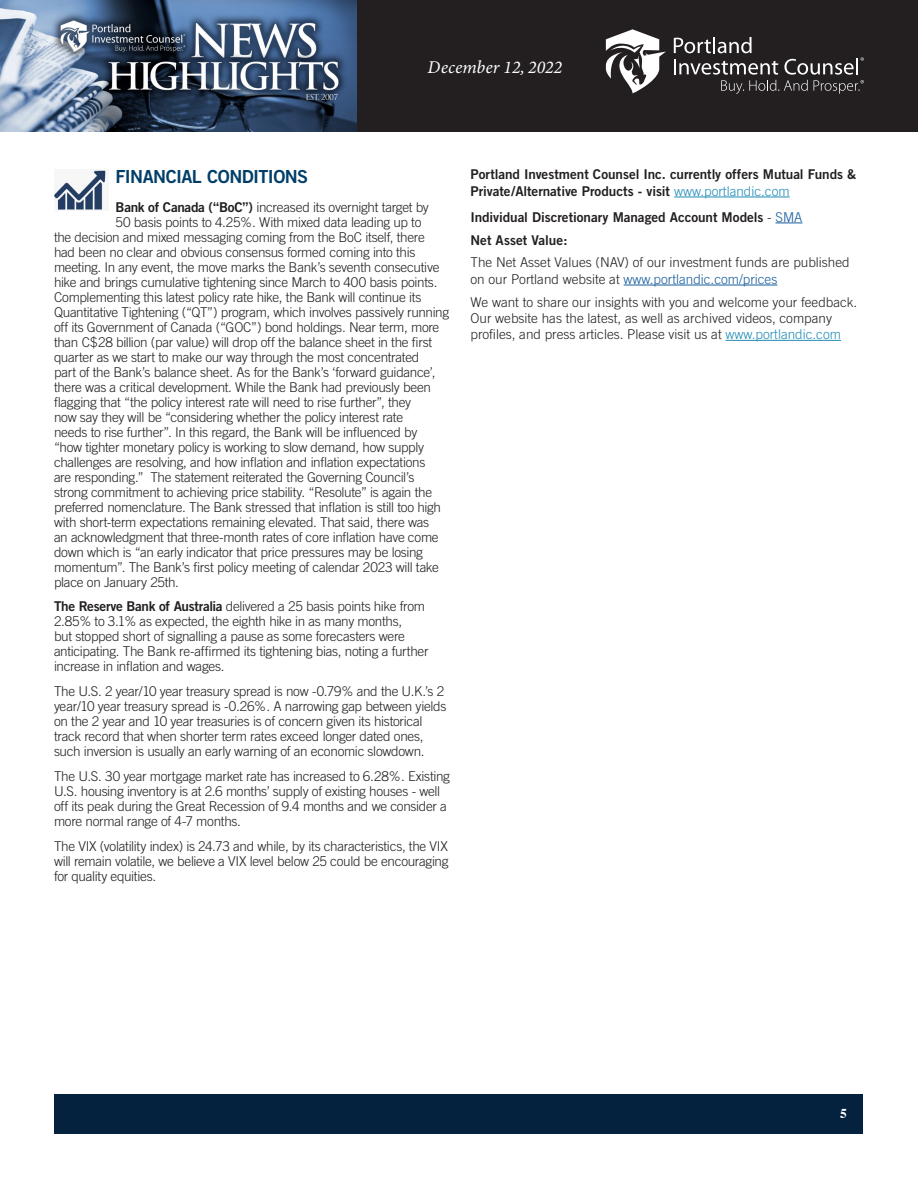
<style>
.page{position:relative;width:918px;height:1188px;background:#fff}
.page>*{position:absolute;margin:0;border:0;box-sizing:border-box;transform-origin:0 0}
.Article_-_Body{font:18px "Trade Gothic Bold Two";letter-spacing:-.03em;color:#003e69}
.t1{font:italic 18px "Minion Variable Concept";color:#fff}
.Article_-_Body-2{font:300 13.5px/15px "Trade Gothic";letter-spacing:-.02em;color:#231f20}
.Article_-_Body-3{font:300 13.5px/16.2px "Trade Gothic";color:#231f20}
.Article_-_Body-4{font:13.5px/16.2px "Trade Gothic Bold Two";letter-spacing:-.005em;color:#231f20}
.t2{font:700 13.5px "Times";color:#fff}
.s1{font-family:"Trade Gothic Bold Two";font-weight:400}
.s2{font-family:"Trade Gothic";font-weight:300;color:#218cb6}
.s3{font-family:"Trade Gothic";font-weight:300}
.s4{font-family:"Trade Gothic";font-weight:300;color:#175d9e}
.s5{color:#175d9e}
.s6{color:#218cb6}
</style>
<div class="page">
<div style="left:356px;top:0;width:562px;height:132px;background:#231f20"></div>
<img style="left:0;top:0;width:356px;height:132px">
<svg style="left:674px;top:37px;width:190px;height:57px"></svg>
<svg style="left:606px;top:29px;width:60px;height:64px"></svg>
<div style="left:55px;top:1094px;width:808px;height:39px;background:#04213e"></div>
<img style="left:54px;top:170px;width:52px;height:40px">
<hr style="left:674px;top:197px;width:116px;height:1px;background:#218cb6">
<svg style="left:775px;top:223px;width:27px;height:1px"></svg>
<hr style="left:624px;top:285px;width:153px;height:1px;background:#175d9e">
<hr style="left:726px;top:340px;width:115px;height:1px;background:#218cb6">
<h1 class="t1" style="left:428px;top:55px;width:136px">December 12, 2022</h1>
<p class="Article_-_Body" style="left:116px;top:165px;width:194px">FINANCIAL CONDITIONS</p>
<p class="Article_-_Body-2" style="left:116px;top:199px;width:315px"><span class="s1">Bank of Canada (“BoC”)</span> increased its overnight target by</p>
<p class="Article_-_Body-2" style="left:116px;top:214px;width:307px">50 basis points to 4.25%. With mixed data leading up to</p>
<p class="Article_-_Body-2" style="left:54px;top:229px;width:372px">the decision and mixed messaging coming from the BoC itself, there</p>
<p class="Article_-_Body-2" style="left:54px;top:244px;width:363px">had been no clear and obvious consensus formed coming into this</p>
<p class="Article_-_Body-2" style="left:54px;top:259px;width:387px">meeting. In any event, the move marks the Bank’s seventh consecutive</p>
<p class="Article_-_Body-2" style="left:54px;top:274px;width:385px">hike and brings cumulative tightening since March to 400 basis points.</p>
<p class="Article_-_Body-2" style="left:54px;top:289px;width:369px">Complementing this latest policy rate hike, the Bank will continue its</p>
<p class="Article_-_Body-2" style="left:54px;top:304px;width:397px">Quantitative Tightening (“QT”) program, which involves passively running</p>
<p class="Article_-_Body-2" style="left:54px;top:319px;width:387px">off its Government of Canada (“GOC”) bond holdings. Near term, more</p>
<p class="Article_-_Body-2" style="left:54px;top:334px;width:380px">than C$28 billion (par value) will drop off the balance sheet in the first</p>
<p class="Article_-_Body-2" style="left:54px;top:349px;width:367px">quarter as we start to make our way through the most concentrated</p>
<p class="Article_-_Body-2" style="left:54px;top:364px;width:383px">part of the Bank’s balance sheet. As for the Bank’s ‘forward guidance’,</p>
<p class="Article_-_Body-2" style="left:54px;top:379px;width:379px">there was a critical development. While the Bank had previously been</p>
<p class="Article_-_Body-2" style="left:54px;top:394px;width:359px">flagging that “the policy interest rate will need to rise further”, they</p>
<p class="Article_-_Body-2" style="left:54px;top:409px;width:351px">now say they will be “considering whether the policy interest rate</p>
<p class="Article_-_Body-2" style="left:54px;top:424px;width:365px">needs to rise further”. In this regard, the Bank will be influenced by</p>
<p class="Article_-_Body-2" style="left:54px;top:439px;width:372px">“how tighter monetary policy is working to slow demand, how supply</p>
<p class="Article_-_Body-2" style="left:54px;top:454px;width:373px">challenges are resolving, and how inflation and inflation expectations</p>
<p class="Article_-_Body-2" style="left:54px;top:469px;width:362px">are responding.” The statement reiterated the Governing Council’s</p>
<p class="Article_-_Body-2" style="left:54px;top:484px;width:380px">strong commitment to achieving price stability. “Resolute” is again the</p>
<p class="Article_-_Body-2" style="left:54px;top:499px;width:389px">preferred nomenclature. The Bank stressed that inflation is still too high</p>
<p class="Article_-_Body-2" style="left:54px;top:514px;width:377px">with short-term expectations remaining elevated. That said, there was</p>
<p class="Article_-_Body-2" style="left:54px;top:529px;width:386px">an acknowledgment that three-month rates of core inflation have come</p>
<p class="Article_-_Body-2" style="left:54px;top:544px;width:371px">down which is “an early indicator that price pressures may be losing</p>
<p class="Article_-_Body-2" style="left:54px;top:559px;width:386px">momentum”. The Bank’s first policy meeting of calendar 2023 will take</p>
<p class="Article_-_Body-2" style="left:54px;top:574px;width:127px">place on January 25th.</p>
<p class="Article_-_Body-2" style="left:54px;top:599px;width:376px"><span class="s1">The Reserve Bank of Australia</span> delivered a 25 basis points hike from 2.85% to 3.1% as expected, the eighth hike in as many months,<br>but stopped short of signalling a pause as some forecasters were anticipating. The Bank re-affirmed its tightening bias, noting a further increase in inflation and wages.</p>
<p class="Article_-_Body-2" style="left:54px;top:684px;width:394px">The U.S. 2 year/10 year treasury spread is now -0.79% and the U.K.’s 2 year/10 year treasury spread is -0.26%. A narrowing gap between yields on the 2 year and 10 year treasuries is of concern given its historical track record that when shorter term rates exceed longer dated ones, such inversion is usually an early warning of an economic slowdown.</p>
<p class="Article_-_Body-2" style="left:54px;top:768px;width:397px">The U.S. 30 year mortgage market rate has increased to 6.28%. Existing U.S. housing inventory is at 2.6 months’ supply of existing houses - well off its peak during the Great Recession of 9.4 months and we consider a more normal range of 4-7 months.</p>
<p class="Article_-_Body-2" style="left:54px;top:838px;width:396px;text-align:justify">The VIX (volatility index) is 24.73 and while, by its characteristics, the VIX will remain volatile, we believe a VIX level below 25 could be encouraging for quality equities.</p>
<p class="Article_-_Body-4" style="left:471px;top:166px;width:387px">Portland Investment Counsel Inc. currently offers Mutual Funds &amp;<br>Private/Alternative Products - visit <span class="s2">www.portlandic.com</span></p>
<p class="Article_-_Body-4" style="left:471px;top:208px;width:333px">Individual Discretionary Managed Account Models <span class="s3">-</span> <span class="s4">SMA</span></p>
<p class="Article_-_Body-4" style="left:471px;top:231px;width:99px">Net Asset Value:</p>
<p class="Article_-_Body-3" style="left:471px;top:254px;width:381px">The Net Asset Values (NAV) of our investment funds are published on our Portland website at <span class="s5">www.portlandic.com/prices</span></p>
<p class="Article_-_Body-3" style="left:471px;top:294px;width:388px">We want to share our insights with you and welcome your feedback.<br>Our website has the latest, as well as archived videos, company profiles, and press articles. Please visit us at <span class="s6">www.portlandic.com</span></p>
<p class="t2" style="left:840px;top:1100px;width:8px">5</p>
</div>
